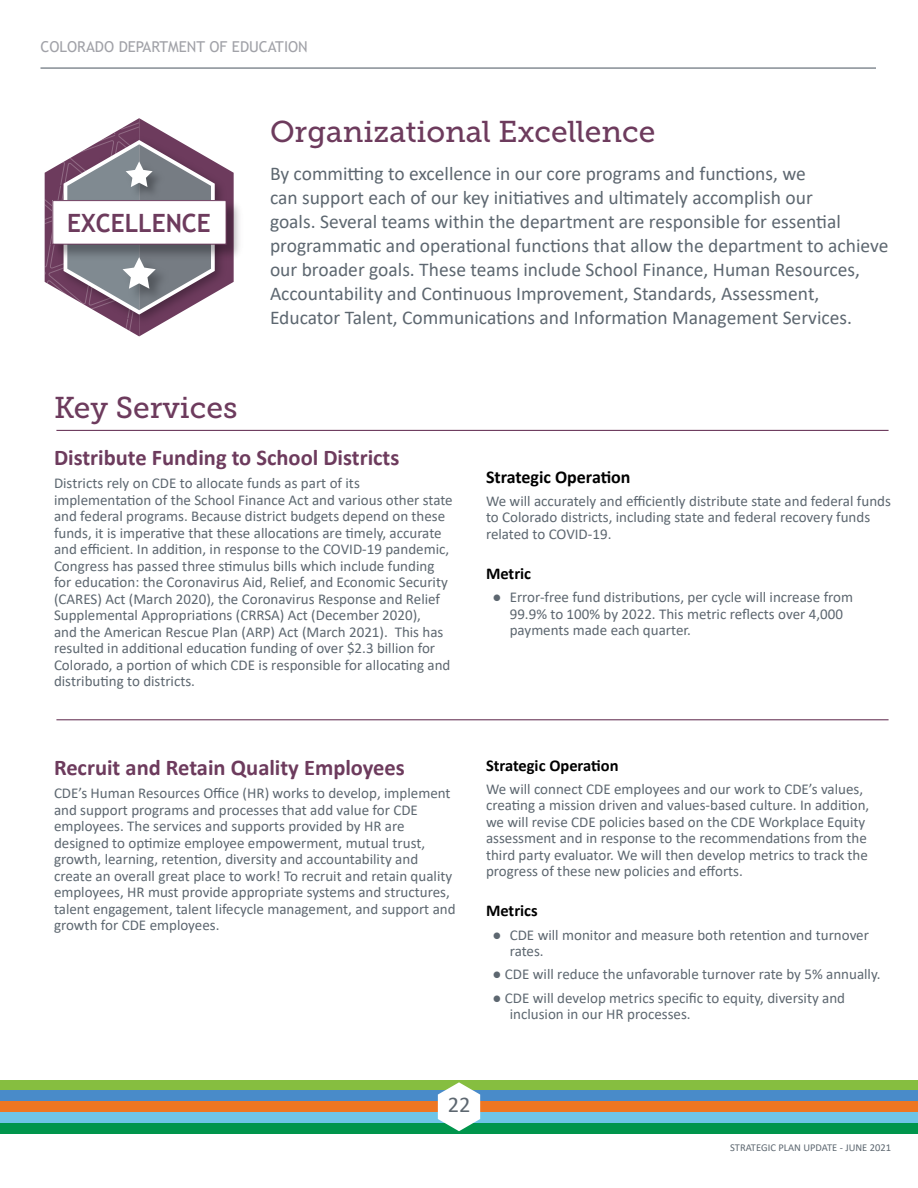
<style>
.page{position:relative;width:918px;height:1188px;background:#fff}
.page>*{position:absolute;margin:0;border:0;box-sizing:border-box;transform-origin:0 0}
.t1{font:30px "Museo Slab 500";color:#6d3b5d}
.t2{font:700 25.2px "Trebuchet MS";color:#6d3b5d}
.t3{font:700 22.5px "Calibri";color:#6d3b5d}
.t4{font:22.5px "Calibri";color:#5d6770}
.t5{font:19.5px/24px "Calibri";color:#5d6770}
.t6{font:700 18px "Calibri";color:#000}
.t7{font:700 16.5px "Calibri";color:#000}
.t8{font:15px/16.5px "Calibri";color:#5d6770}
.t9{font:15px "Trebuchet MS";color:#a1a2a8}
.t10{font:10.5px "Calibri";color:#5d6770}
</style>
<div class="page">
<hr style="left:40px;top:68px;width:836px;height:1px;background:#5d6770">
<div style="left:0;top:1080px;width:918px;height:11px;background:#86be40"></div>
<div style="left:0;top:1091px;width:918px;height:10px;background:#498bc9"></div>
<div style="left:0;top:1101px;width:918px;height:11px;background:#ee7622"></div>
<div style="left:0;top:1112px;width:918px;height:11px;background:#6ec4e7"></div>
<div style="left:0;top:1123px;width:918px;height:11px;background:#00954c"></div>
<svg style="left:438px;top:1082px;width:42px;height:49px"></svg>
<hr style="left:56px;top:430px;width:833px;height:1px;background:#6d3b5d">
<hr style="left:56px;top:719px;width:833px;height:1px;background:#6d3b5d">
<svg style="left:45px;top:118px;width:189px;height:218px"></svg>
<p class="t9" style="left:40px;top:37px;width:269px">COLORADO DEPARTMENT OF EDUCATION</p>
<h2 class="t2" style="left:67px;top:207px;width:145px">EXCELLENCE</h2>
<h1 class="t1" style="left:54px;top:391px;width:185px">Key Services</h1>
<h1 class="t1" style="left:270px;top:115px;width:387px">Organizational Excellence</h1>
<p class="t5" style="left:270px;top:161px;width:620px">By committing to excellence in our core programs and functions, we<br>can support each of our key initiatives and ultimately accomplish our<br>goals. Several teams within the department are responsible for essential programmatic and operational functions that allow the department to achieve our broader goals. These teams include School Finance, Human Resources, Accountability and Continuous Improvement, Standards, Assessment, Educator Talent, Communications and Information Management Services.</p>
<h3 class="t3" style="left:54px;top:442px;width:347px">Distribute Funding to School Districts</h3>
<p class="t8" style="left:54px;top:475px;width:400px">Districts rely on CDE to allocate funds as part of its implementation of the School Finance Act and various other state and federal programs. Because district budgets depend on these funds, it is imperative that these allocations are timely, accurate and efficient. In addition, in response to the COVID-19 pandemic, Congress has passed three stimulus bills which include funding for education: the Coronavirus Aid, Relief, and Economic Security (CARES) Act (March 2020), the Coronavirus Response and Relief Supplemental Appropriations (CRRSA) Act (December 2020),<br>and the American Rescue Plan (ARP) Act (March 2021). This has resulted in additional education funding of over $2.3 billion for Colorado, a portion of which CDE is responsible for allocating and distributing to districts.</p>
<p class="t6" style="left:486px;top:464px;width:146px">Strategic Operation</p>
<p class="t8" style="left:486px;top:492px;width:406px">We will accurately and efficiently distribute state and federal funds to Colorado districts, including state and federal recovery funds related to COVID-19.</p>
<p class="t7" style="left:486px;top:562px;width:47px">Metric</p>
<p class="t8" style="left:510px;top:589px;width:345px;text-indent:-17px">● Error-free fund distributions, per cycle will increase from<br>99.9% to 100% by 2022. This metric reflects over 4,000 payments made each quarter.</p>
<h3 class="t3" style="left:54px;top:752px;width:352px">Recruit and Retain Quality Employees</h3>
<p class="t8" style="left:54px;top:785px;width:403px">CDE’s Human Resources Office (HR) works to develop, implement and support programs and processes that add value for CDE employees. The services and supports provided by HR are designed to optimize employee empowerment, mutual trust, growth, learning, retention, diversity and accountability and create an overall great place to work! To recruit and retain quality employees, HR must provide appropriate systems and structures, talent engagement, talent lifecycle management, and support and growth for CDE employees.</p>
<p class="t7" style="left:486px;top:753px;width:134px">Strategic Operation</p>
<p class="t8" style="left:486px;top:780px;width:385px">We will connect CDE employees and our work to CDE’s values, creating a mission driven and values-based culture. In addition, we will revise CDE policies based on the CDE Workplace Equity assessment and in response to the recommendations from the third party evaluator. We will then develop metrics to track the progress of these new policies and efforts.</p>
<p class="t7" style="left:486px;top:899px;width:53px">Metrics</p>
<p class="t8" style="left:510px;top:926px;width:361px;text-indent:-17px">● CDE will monitor and measure both retention and turnover rates.</p>
<p class="t8" style="left:492px;top:966px;width:390px">● CDE will reduce the unfavorable turnover rate by 5% annually.</p>
<p class="t8" style="left:510px;top:989px;width:337px;text-indent:-17px">● CDE will develop metrics specific to equity, diversity and inclusion in our HR processes.</p>
<h3 class="t4" style="left:448px;top:1089px;width:24px">22</h3>
<p class="t10" style="left:730px;top:1140px;width:162px">STRATEGIC PLAN UPDATE - JUNE 2021</p>
</div>
